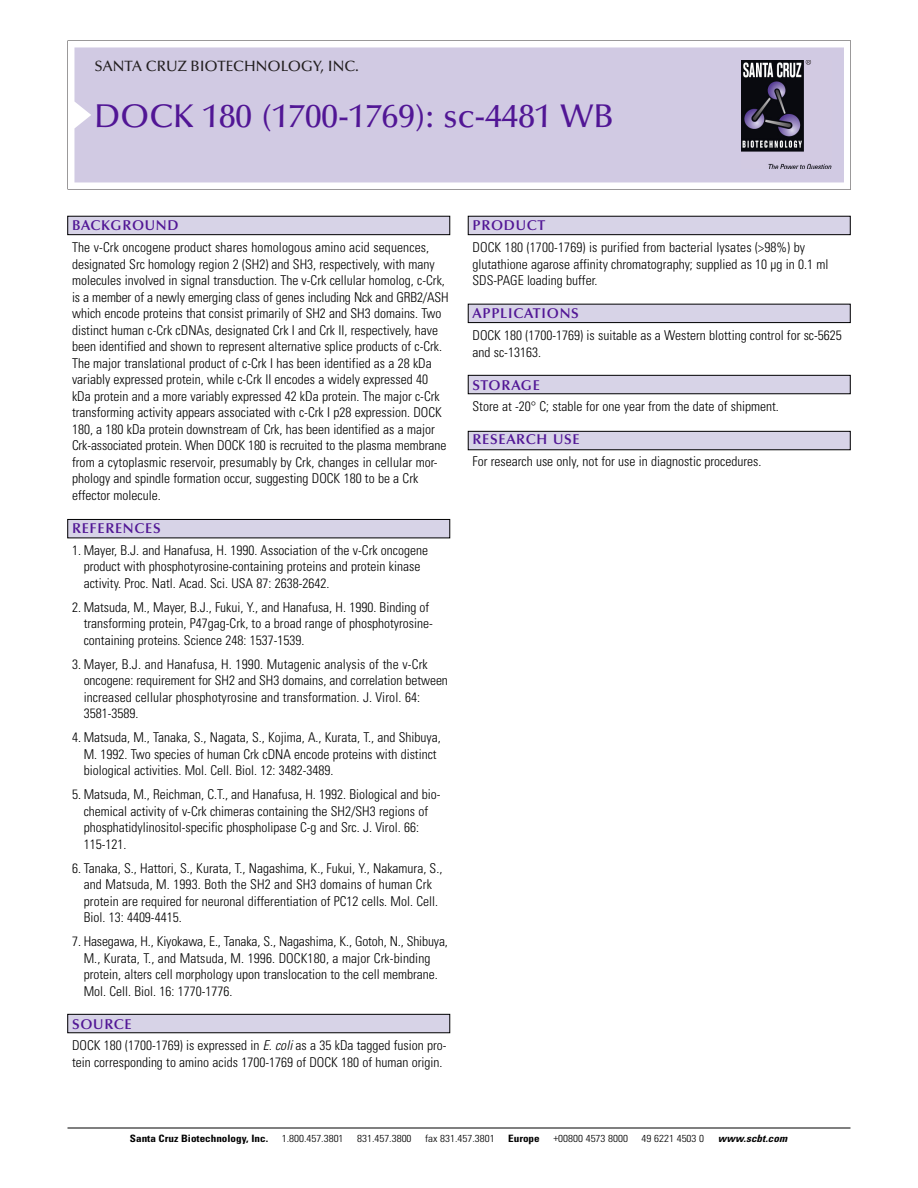
<style>
.page{position:relative;width:918px;height:1188px;background:#fff}
.page>*{position:absolute;margin:0;border:0;box-sizing:border-box;transform-origin:0 0}
.t1{font:500 33px "Optima";color:#511695}
.t2{font:500 15px "Optima";color:#231f20}
.t3{font:600 14.25px "Optima";letter-spacing:.05em;color:#511695}
.t4{font:300 condensed 13.5px/16.5px "Univers";color:#000}
.t5{font:300 condensed 10.2px "Univers";color:#000;scale:1.1 1}
.t6{font:700 condensed 10.2px "Univers";color:#000;scale:1.1 1}
.t7{font:italic 700 condensed 10.2px "Univers";letter-spacing:.005em;color:#000;scale:1.1 1}
.s1{font-style:italic}
</style>
<div class="page">
<div style="left:468px;top:431px;width:382px;height:19px;background:#d7d3e7"></div>
<div style="left:468px;top:431px;width:382px;height:19px;border:1px solid #000"></div>
<div style="left:468px;top:375px;width:382px;height:19px;background:#d7d3e7"></div>
<div style="left:468px;top:375px;width:382px;height:19px;border:1px solid #000"></div>
<div style="left:468px;top:304px;width:382px;height:19px;background:#d7d3e7"></div>
<div style="left:468px;top:304px;width:382px;height:19px;border:1px solid #000"></div>
<div style="left:468px;top:216px;width:382px;height:19px;background:#d7d3e7"></div>
<div style="left:468px;top:216px;width:382px;height:19px;border:1px solid #000"></div>
<svg style="left:68px;top:40px;width:783px;height:149px"></svg>
<div style="left:74px;top:47px;width:770px;height:135px;background:#d1cae3"></div>
<img style="left:741px;top:60px;width:90px;height:108px">
<hr style="left:68px;top:1128px;width:782px;height:1px;background:#000">
<div style="left:68px;top:519px;width:382px;height:19px;background:#d7d3e7"></div>
<div style="left:68px;top:519px;width:382px;height:19px;border:1px solid #000"></div>
<div style="left:68px;top:216px;width:382px;height:19px;background:#d7d3e7"></div>
<div style="left:68px;top:216px;width:382px;height:19px;border:1px solid #000"></div>
<div style="left:68px;top:1014px;width:382px;height:19px;background:#d7d3e7"></div>
<div style="left:68px;top:1014px;width:382px;height:19px;border:1px solid #000"></div>
<p class="t2" style="left:94px;top:61px;width:266px">SANTA CRUZ BIOTECHNOLOGY, INC.</p>
<h1 class="t1" style="left:94px;top:103px;width:521px">DOCK 180 (1700-1769): sc-4481 WB</h1>
<p class="t3" style="left:72px;top:220px;width:108px">BACKGROUND</p>
<p class="t4" style="left:72px;top:240px;width:378px">The v-Crk oncogene product shares homologous amino acid sequences, designated Src homology region 2 (SH2) and SH3, respectively, with many molecules involved in signal transduction. The v-Crk cellular homolog, c-Crk, is a member of a newly emerging class of genes including Nck and GRB2/ASH which encode proteins that consist primarily of SH2 and SH3 domains. Two distinct human c-Crk cDNAs, designated Crk I and Crk II, respectively, have been identified and shown to represent alternative splice products of c-Crk.<br>The major translational product of c-Crk I has been identified as a 28 kDa variably expressed protein, while c-Crk II encodes a widely expressed 40 kDa protein and a more variably expressed 42 kDa protein. The major c-Crk transforming activity appears associated with c-Crk I p28 expression. DOCK 180, a 180 kDa protein downstream of Crk, has been identified as a major Crk-associated protein. When DOCK 180 is recruited to the plasma membrane from a cytoplasmic reservoir, presumably by Crk, changes in cellular mor&shy;phology and spindle formation occur, suggesting DOCK 180 to be a Crk effector molecule.</p>
<p class="t3" style="left:72px;top:522px;width:90px">REFERENCES</p>
<p class="t4" style="left:84px;top:543px;width:346px;text-indent:-12px">1. Mayer, B.J. and Hanafusa, H. 1990. Association of the v-Crk oncogene product with phosphotyrosine-containing proteins and protein kinase activity. Proc. Natl. Acad. Sci. USA 87: 2638-2642.</p>
<p class="t4" style="left:84px;top:600px;width:351px;text-indent:-12px">2. Matsuda, M., Mayer, B.J., Fukui, Y., and Hanafusa, H. 1990. Binding of transforming protein, P47gag-Crk, to a broad range of phosphotyrosine&shy;containing proteins. Science 248: 1537-1539.</p>
<p class="t4" style="left:84px;top:657px;width:366px;text-indent:-12px">3. Mayer, B.J. and Hanafusa, H. 1990. Mutagenic analysis of the v-Crk oncogene: requirement for SH2 and SH3 domains, and correlation between increased cellular phosphotyrosine and transformation. J. Virol. 64:<br>3581-3589.</p>
<p class="t4" style="left:84px;top:730px;width:359px;text-indent:-12px">4. Matsuda, M., Tanaka, S., Nagata, S., Kojima, A., Kurata, T., and Shibuya,<br>M. 1992. Two species of human Crk cDNA encode proteins with distinct biological activities. Mol. Cell. Biol. 12: 3482-3489.</p>
<p class="t4" style="left:84px;top:787px;width:358px;text-indent:-12px">5. Matsuda, M., Reichman, C.T., and Hanafusa, H. 1992. Biological and bio&shy;chemical activity of v-Crk chimeras containing the SH2/SH3 regions of phosphatidylinositol-specific phospholipase C-g and Src. J. Virol. 66:<br>115-121.</p>
<p class="t4" style="left:84px;top:861px;width:360px;text-indent:-12px">6. Tanaka, S., Hattori, S., Kurata, T., Nagashima, K., Fukui, Y., Nakamura, S., and Matsuda, M. 1993. Both the SH2 and SH3 domains of human Crk protein are required for neuronal differentiation of PC12 cells. Mol. Cell.<br>Biol. 13: 4409-4415.</p>
<p class="t4" style="left:84px;top:934px;width:366px;text-indent:-12px">7. Hasegawa, H., Kiyokawa, E., Tanaka, S., Nagashima, K., Gotoh, N., Shibuya, M., Kurata, T., and Matsuda, M. 1996. DOCK180, a major Crk-binding protein, alters cell morphology upon translocation to the cell membrane.<br>Mol. Cell. Biol. 16: 1770-1776.</p>
<p class="t3" style="left:72px;top:1018px;width:61px">SOURCE</p>
<p class="t4" style="left:72px;top:1039px;width:376px">DOCK 180 (1700-1769) is expressed in <span class="s1">E. coli</span> as a 35 kDa tagged fusion pro&shy;tein corresponding to amino acids 1700-1769 of DOCK 180 of human origin.</p>
<p class="t3" style="left:473px;top:220px;width:74px">PRODUCT</p>
<p class="t4" style="left:473px;top:240px;width:357px">DOCK 180 (1700-1769) is purified from bacterial lysates (&gt;98%) by glutathione agarose affinity chromatography; supplied as 10 µg in 0.1 ml<br>SDS-PAGE loading buffer.</p>
<p class="t3" style="left:473px;top:308px;width:108px">APPLICATIONS</p>
<p class="t4" style="left:473px;top:328px;width:371px">DOCK 180 (1700-1769) is suitable as a Western blotting control for sc-5625 and sc-13163.</p>
<p class="t3" style="left:473px;top:379px;width:69px">STORAGE</p>
<p class="t4" style="left:473px;top:400px;width:308px">Store at -20° C; stable for one year from the date of shipment.</p>
<p class="t3" style="left:473px;top:434px;width:109px">RESEARCH USE</p>
<p class="t4" style="left:473px;top:455px;width:290px">For research use only, not for use in diagnostic procedures.</p>
<p class="t6" style="left:130px;top:1135px;width:127px">Santa Cruz Biotechnology, Inc.</p>
<p class="t5" style="left:282px;top:1135px;width:58px">1.800.457.3801</p>
<p class="t5" style="left:357px;top:1135px;width:51px">831.457.3800</p>
<p class="t5" style="left:425px;top:1135px;width:65px">fax 831.457.3801</p>
<p class="t6" style="left:508px;top:1135px;width:30px">Europe</p>
<p class="t5" style="left:553px;top:1135px;width:69px">+00800 4573 8000</p>
<p class="t5" style="left:642px;top:1135px;width:58px">49 6221 4503 0</p>
<p class="t7" style="left:718px;top:1135px;width:64px">www.scbt.com</p>
</div>
